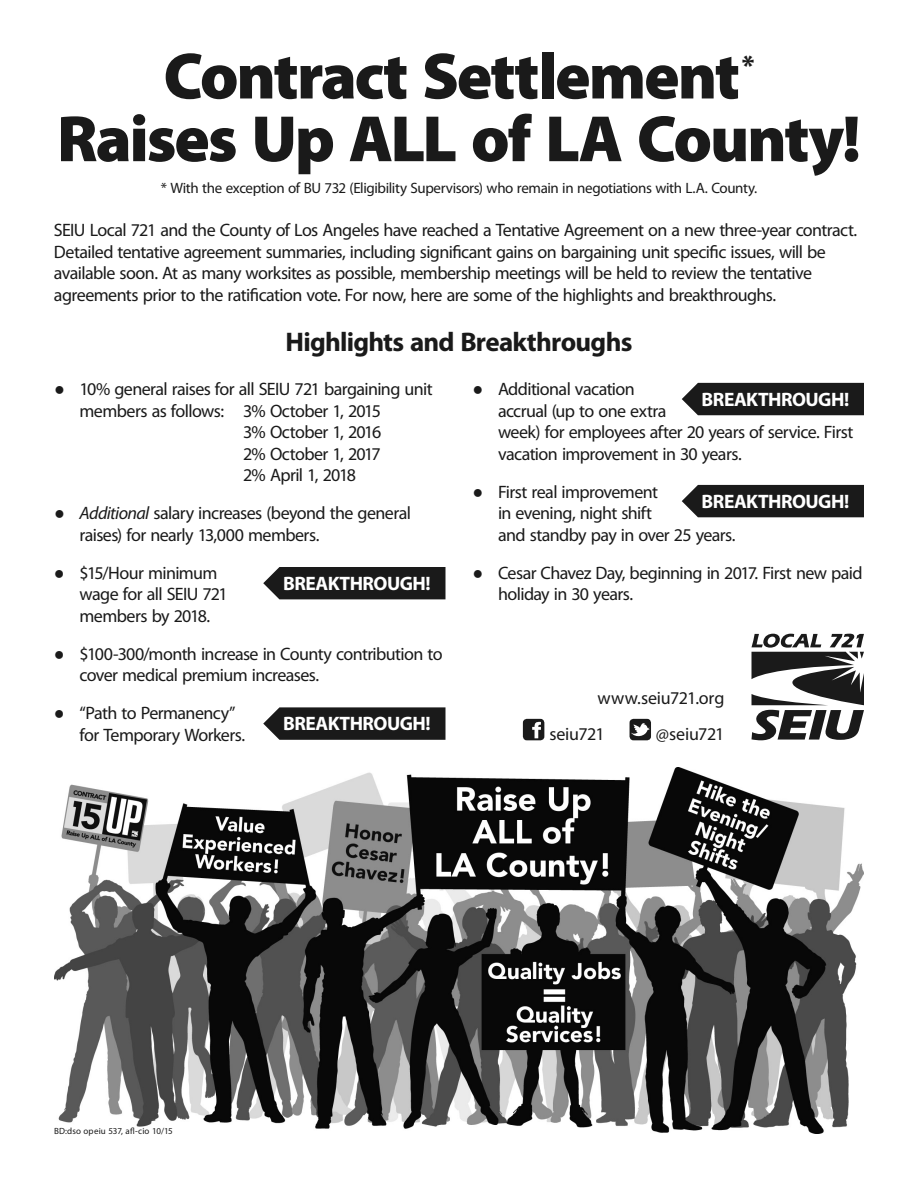
<style>
.page{position:relative;width:918px;height:1188px;background:#fff}
.page>*{position:absolute;margin:0;border:0;box-sizing:border-box;transform-origin:0 0}
.t1{font:900 66px "Myriad Pro";letter-spacing:-.035em;color:#1a1a1a}
.t2{font:700 27px "Myriad Pro";letter-spacing:-.03em;color:#1a1a1a}
.t3{font:900 27px "Myriad Pro";color:#1a1a1a}
.t4{font:700 19.5px "Myriad Pro";letter-spacing:-.025em;color:#fff}
.t5{font:18px/21.6px "Myriad Pro";letter-spacing:-.035em;color:#1a1a1a}
.t6{font:18px/36px "Myriad Pro";letter-spacing:-.01em;color:#1a1a1a}
.t7{font:18px "Myriad Pro";letter-spacing:-.015em;color:#1a1a1a}
.t8{font:15px "Myriad Pro";letter-spacing:-.025em;color:#1a1a1a}
.t9{font:9px "Myriad Pro";letter-spacing:.015em;color:#1a1a1a}
.s1{font-family:"Times New Roman"}
.s2{font-style:italic}
</style>
<div class="page">
<img style="left:54px;top:768px;width:810px;height:366px">
<div style="left:263px;top:567px;width:183px;height:32px;background:#1a1a1a"></div>
<svg style="left:263px;top:707px;width:183px;height:33px;background:#282828"></svg>
<div style="left:682px;top:383px;width:182px;height:32px;background:#1a1a1a"></div>
<div style="left:682px;top:485px;width:182px;height:32px;background:#1a1a1a"></div>
<svg style="left:751px;top:634px;width:113px;height:106px"></svg>
<div style="left:523px;top:719px;width:21px;height:21px;background:#1a1a1a;border-radius:4px"></div>
<svg style="left:532px;top:721px;width:9px;height:17px"></svg>
<div style="left:630px;top:719px;width:21px;height:21px;background:#1a1a1a;border-radius:4px"></div>
<svg style="left:631px;top:723px;width:19px;height:14px"></svg>
<h1 class="t1" style="left:163px;top:32px;width:578px">Contract Settlement</h1>
<h2 class="t3" style="left:742px;top:47px;width:14px">*</h2>
<h1 class="t1" style="left:57px;top:95px;width:806px">Raises Up ALL of LA County!</h1>
<p class="t8" style="left:161px;top:178px;width:598px">* With the exception of BU 732 (Eligibility Supervisors) who remain in negotiations with L.A. County.</p>
<p class="t5" style="left:54px;top:219px;width:805px">SEIU Local 721 and the County of Los Angeles have reached a Tentative Agreement on a new three-year contract.<br>Detailed tentative agreement summaries, including significant gains on bargaining unit specific issues, will be available soon. At as many worksites as possible, membership meetings will be held to review the tentative agreements prior to the ratification vote. For now, here are some of the highlights and breakthroughs.</p>
<h2 class="t2" style="left:286px;top:325px;width:348px">Highlights and Breakthroughs</h2>
<p class="t5" style="left:54px;top:378px;width:380px"><span class="s1">●</span> 10% general raises for all SEIU 721 bargaining unit</p>
<p class="t5" style="left:80px;top:399px;width:303px">members as follows: 3% October 1, 2015</p>
<p class="t5" style="left:243px;top:421px;width:140px">3% October 1, 2016</p>
<p class="t5" style="left:243px;top:443px;width:139px">2% October 1, 2017</p>
<p class="t5" style="left:243px;top:464px;width:114px">2% April 1, 2018</p>
<p class="t5" style="left:80px;top:502px;width:333px;text-indent:-26px"><span class="s1">●</span> <span class="s2">Additional</span> salary increases (beyond the general raises) for nearly 13,000 members.</p>
<p class="t5" style="left:80px;top:561px;width:150px;text-indent:-26px"><span class="s1">●</span> $15/Hour minimum wage for all SEIU 721 members by 2018.</p>
<p class="t5" style="left:80px;top:642px;width:365px;text-indent:-26px"><span class="s1">●</span> $100-300/month increase in County contribution to cover medical premium increases.</p>
<p class="t5" style="left:80px;top:702px;width:167px;text-indent:-26px"><span class="s1">●</span> “Path to Permanency” for Temporary Workers.</p>
<p class="t4" style="left:283px;top:570px;width:149px">BREAKTHROUGH!</p>
<p class="t4" style="left:283px;top:711px;width:149px">BREAKTHROUGH!</p>
<p class="t5" style="left:498px;top:378px;width:357px;text-indent:-26px"><span class="s1">●</span> Additional vacation<br>accrual (up to one extra<br>week) for employees after 20 years of service. First vacation improvement in 30 years.</p>
<p class="t5" style="left:498px;top:480px;width:239px;text-indent:-26px"><span class="s1">●</span> First real improvement<br>in evening, night shift<br>and standby pay in over 25 years.</p>
<p class="t5" style="left:498px;top:561px;width:366px;text-indent:-26px"><span class="s1">●</span> Cesar Chavez Day, beginning in 2017. First new paid holiday in 30 years.</p>
<p class="t4" style="left:702px;top:386px;width:149px">BREAKTHROUGH!</p>
<p class="t4" style="left:702px;top:488px;width:149px">BREAKTHROUGH!</p>
<p class="t6" style="left:549px;top:680px;width:177px;text-indent:48px">www.seiu721.org seiu721</p>
<p class="t7" style="left:656px;top:723px;width:70px">@seiu721</p>
<p class="t9" style="left:54px;top:1125px;width:120px">BD:dso opeiu 537, afl-cio 10/15</p>
</div>
